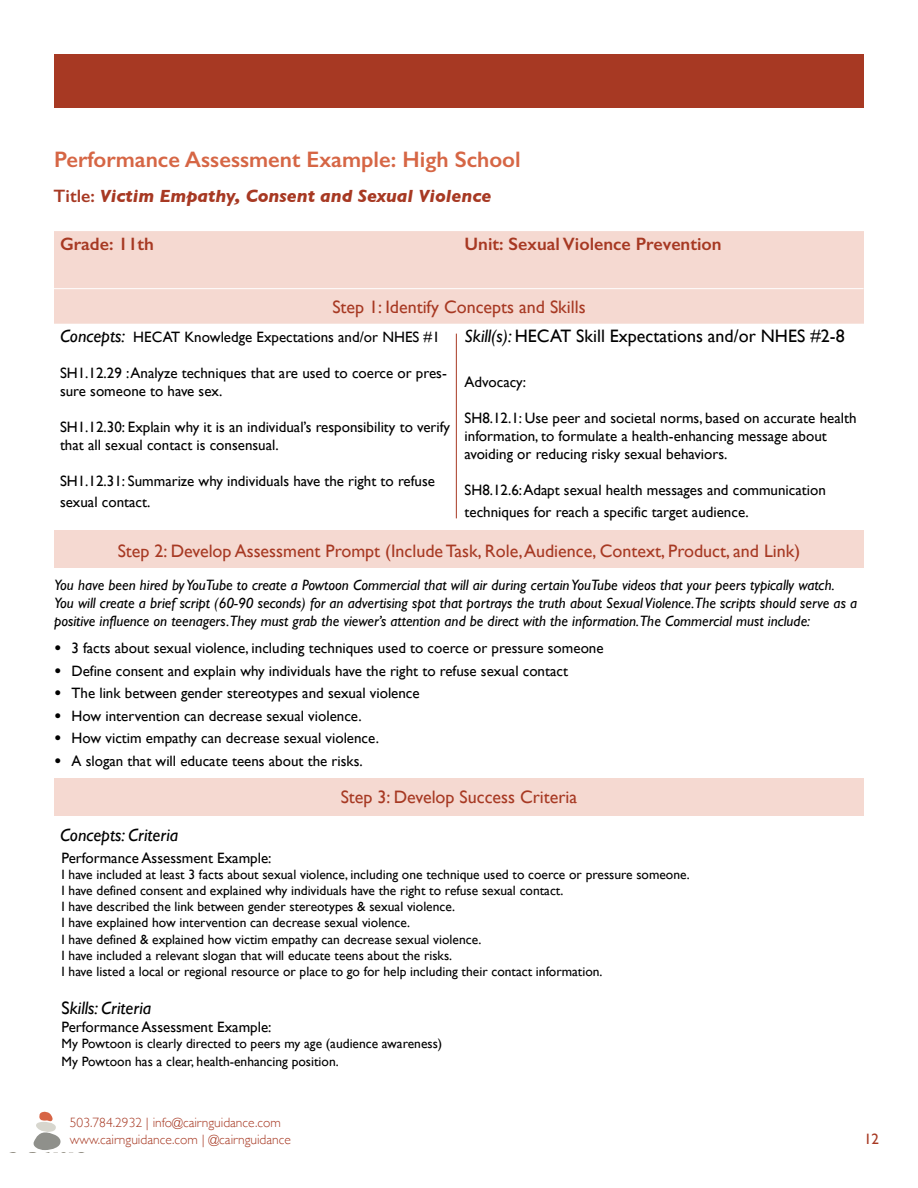
<style>
.page{position:relative;width:918px;height:1188px;background:#fff}
.page>*{position:absolute;margin:0;border:0;box-sizing:border-box;transform-origin:0 0}
.t1{font:600 22.5px "Gill Sans";color:#d66645}
.t2{font:18px "Gill Sans";color:#a73923}
.t3{font:18px "Gill Sans";color:#000}
.t4{font:italic 700 18px "Gill Sans";color:#a73923}
.t5{font:600 18px "Gill Sans";color:#a73923}
.t6{font:italic 18px "Gill Sans";color:#000}
.t7{font:15px/18px "Gill Sans";color:#000}
.t8{font:italic 15px/18px "Gill Sans";color:#000}
.t9{font:15px "Gill Sans";color:#a73923}
.t10{font:13.5px "Gill Sans";color:#000}
.t11{font:300 13.5px "Gill Sans";color:#a73923}
.s1{font-weight:600;font-style:normal}
.s2{font-style:italic;font-size:18px}
.s3{font-style:italic}
.s4{font-family:"Arial";font-weight:900}
.s5{font-style:normal}
</style>
<div class="page">
<svg style="left:33px;top:1111px;width:28px;height:39px"></svg>
<div style="left:54px;top:778px;width:810px;height:38px;background:#f5d9d1"></div>
<div style="left:54px;top:231px;width:810px;height:93px;background:#f5d9d1"></div>
<div style="left:54px;top:54px;width:810px;height:54px;background:#a73923"></div>
<div style="left:54px;top:530px;width:810px;height:38px;background:#f5d9d1"></div>
<hr style="left:54px;top:288px;width:810px;height:1px;background:#fff">
<hr style="left:456px;top:334px;width:1px;height:184px;background:#a73923">
<p class="t1" style="left:54px;top:145px;width:468px">Performance Assessment Example: High School</p>
<p class="t4" style="left:54px;top:185px;width:439px"><span class="s1">Title:</span> Victim Empathy, Consent and Sexual Violence</p>
<p class="t5" style="left:60px;top:233px;width:95px">Grade: 11th</p>
<p class="t5" style="left:465px;top:233px;width:258px">Unit: Sexual Violence Prevention</p>
<p class="t2" style="left:332px;top:296px;width:255px">Step 1: Identify Concepts and Skills</p>
<p class="t7" style="left:60px;top:328px;width:381px"><span class="s2">Concepts:</span> HECAT Knowledge Expectations and/or NHES #1</p>
<p class="t7" style="left:60px;top:364px;width:388px">SH1.12.29 : Analyze techniques that are used to coerce or pres&shy;sure someone to have sex.</p>
<p class="t7" style="left:60px;top:418px;width:392px">SH1.12.30: Explain why it is an individual’s responsibility to verify that all sexual contact is consensual.</p>
<p class="t7" style="left:60px;top:470px;width:377px;line-height:21px">SH1.12.31: Summarize why individuals have the right to refuse sexual contact.</p>
<p class="t3" style="left:465px;top:325px;width:382px"><span class="s3">Skill(s):</span> HECAT Skill Expectations and/or NHES #2-8</p>
<p class="t7" style="left:465px;top:373px;width:63px">Advocacy:</p>
<p class="t7" style="left:465px;top:409px;width:393px">SH8.12.1: Use peer and societal norms, based on accurate health information, to formulate a health-enhancing message about avoiding or reducing risky sexual behaviors.</p>
<p class="t7" style="left:465px;top:479px;width:363px;line-height:21.6px">SH8.12.6: Adapt sexual health messages and communication techniques for reach a specific target audience.</p>
<p class="t2" style="left:118px;top:540px;width:684px">Step 2: Develop Assessment Prompt (Include Task, Role, Audience, Context, Product, and Link)</p>
<p class="t8" style="left:54px;top:576px;width:805px">You have been hired by YouTube to create a Powtoon Commercial that will air during certain YouTube videos that your peers typically watch.<br>You will create a brief script (60-90 seconds) for an advertising spot that portrays the truth about Sexual Violence.The scripts should serve as a positive influence on teenagers.They must grab the viewer’s attention and be direct with the information.The Commercial must include:</p>
<p class="t7" style="left:54px;top:639px;width:551px"><span class="s4">•</span> 3 facts about sexual violence, including techniques used to coerce or pressure someone</p>
<p class="t7" style="left:54px;top:662px;width:516px"><span class="s4">•</span> Define consent and explain why individuals have the right to refuse sexual contact</p>
<p class="t7" style="left:54px;top:684px;width:367px"><span class="s4">•</span> The link between gender stereotypes and sexual violence</p>
<p class="t7" style="left:54px;top:707px;width:309px"><span class="s4">•</span> How intervention can decrease sexual violence.</p>
<p class="t7" style="left:54px;top:729px;width:326px"><span class="s4">•</span> How victim empathy can decrease sexual violence.</p>
<p class="t7" style="left:54px;top:752px;width:310px"><span class="s4">•</span> A slogan that will educate teens about the risks.</p>
<p class="t6" style="left:60px;top:825px;width:120px">Concepts: Criteria</p>
<p class="t2" style="left:341px;top:786px;width:238px">Step 3: Develop Success Criteria</p>
<p class="t7" style="left:62px;top:848px;width:212px">Performance Assessment Example:</p>
<p class="t10" style="left:62px;top:866px;width:630px">I have included at least 3 facts about sexual violence, including one technique used to coerce or pressure someone.</p>
<p class="t10" style="left:62px;top:883px;width:503px">I have defined consent and explained why individuals have the right to refuse sexual contact.</p>
<p class="t10" style="left:62px;top:899px;width:395px">I have described the link between gender stereotypes &amp; sexual violence.</p>
<p class="t10" style="left:62px;top:915px;width:350px">I have explained how intervention can decrease sexual violence.</p>
<p class="t10" style="left:62px;top:931px;width:421px">I have defined &amp; explained how victim empathy can decrease sexual violence.</p>
<p class="t10" style="left:62px;top:947px;width:392px">I have included a relevant slogan that will educate teens about the risks.</p>
<p class="t10" style="left:62px;top:964px;width:542px">I have listed a local or regional resource or place to go for help including their contact information.</p>
<p class="t6" style="left:62px;top:998px;width:91px"><span class="s5">S</span>kills: Criteria</p>
<p class="t7" style="left:62px;top:1018px;width:212px">Performance Assessment Example:</p>
<p class="t10" style="left:62px;top:1036px;width:382px">My Powtoon is clearly directed to peers my age (audience awareness)</p>
<p class="t10" style="left:62px;top:1054px;width:279px">My Powtoon has a clear, health-enhancing position.</p>
<p class="t11" style="left:70px;top:1112px;width:212px">503.784.2932 | info@cairnguidance.com</p>
<p class="t11" style="left:70px;top:1129px;width:223px">www.cairnguidance.com | @cairnguidance</p>
<p class="t9" style="left:864px;top:1130px;width:16px">12</p>
</div>
